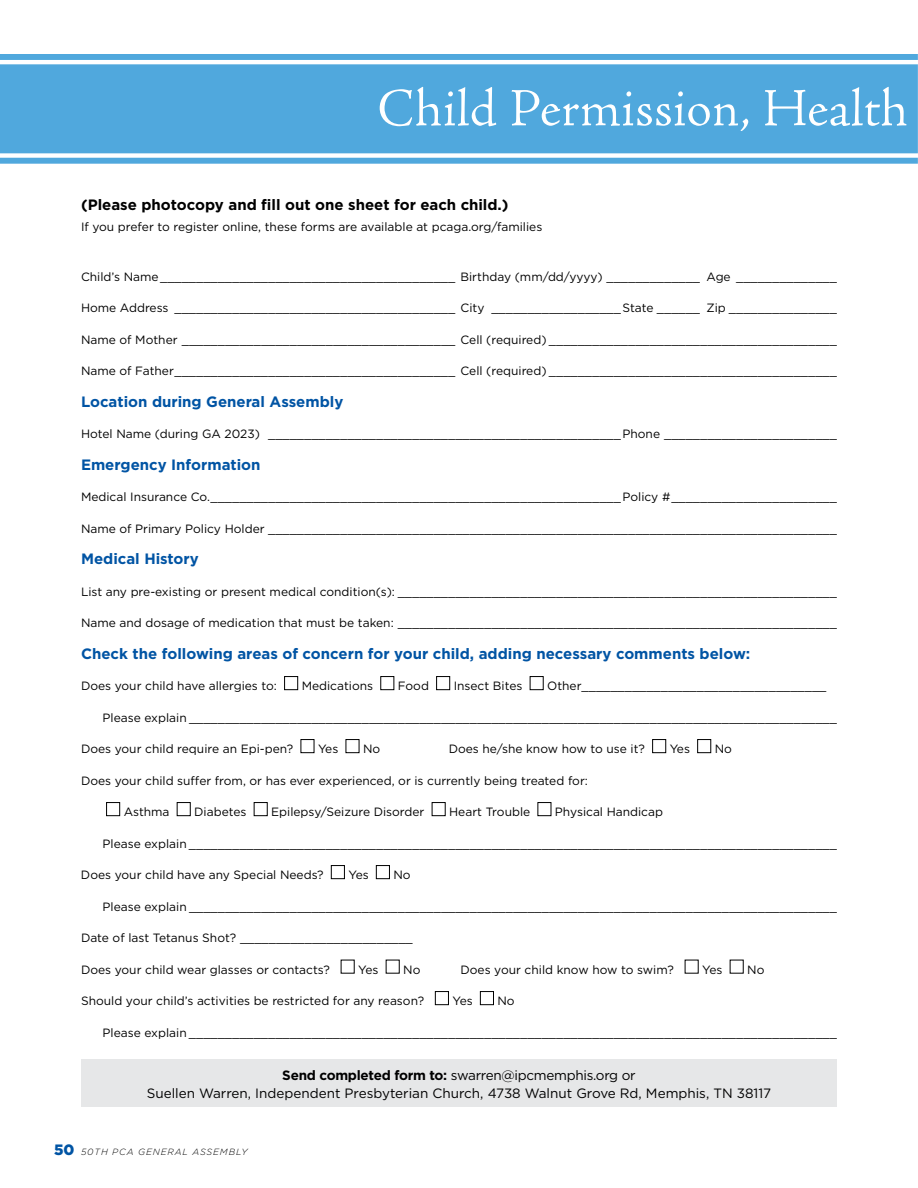
<style>
.page{position:relative;width:918px;height:1188px;background:#fff}
.page>*{position:absolute;margin:0;border:0;box-sizing:border-box;transform-origin:0 0}
.t1{font:300 54px "Adobe Jenson Pro";letter-spacing:.005em;color:#fff}
.t2{font:700 15px "Gotham";color:#0054a4}
.t3{font:700 15px "Gotham";color:#000}
.t4{font:13.5px/18px "Gotham";color:#000;text-align:center}
.t5{font:12px "Gotham";color:#000}
.t6{font:italic 300 9px "Gotham";letter-spacing:.1em;color:#000}
.s1{font-weight:700}
.s2{font-weight:900;font-style:normal;font-size:15px;color:#0054a4}
</style>
<div class="page">
<svg style="left:0;top:54px;width:918px;height:110px;background:#5eafdf"></svg>
<div style="left:284px;top:676px;width:14px;height:14px;border:1px solid #000"></div>
<div style="left:380px;top:676px;width:14px;height:14px;border:1px solid #000"></div>
<div style="left:436px;top:676px;width:14px;height:14px;border:1px solid #000"></div>
<div style="left:530px;top:676px;width:14px;height:14px;border:1px solid #000"></div>
<div style="left:301px;top:739px;width:13px;height:14px;border:1px solid #000"></div>
<div style="left:346px;top:739px;width:13px;height:14px;border:1px solid #000"></div>
<div style="left:652px;top:739px;width:14px;height:14px;border:1px solid #000"></div>
<div style="left:697px;top:739px;width:14px;height:14px;border:1px solid #000"></div>
<div style="left:106px;top:802px;width:14px;height:14px;border:1px solid #000"></div>
<div style="left:177px;top:802px;width:14px;height:14px;border:1px solid #000"></div>
<div style="left:254px;top:802px;width:14px;height:14px;border:1px solid #000"></div>
<div style="left:432px;top:802px;width:14px;height:14px;border:1px solid #000"></div>
<div style="left:537px;top:802px;width:14px;height:14px;border:1px solid #000"></div>
<div style="left:331px;top:865px;width:14px;height:14px;border:1px solid #000"></div>
<div style="left:376px;top:865px;width:14px;height:14px;border:1px solid #000"></div>
<div style="left:435px;top:991px;width:14px;height:14px;border:1px solid #000"></div>
<div style="left:480px;top:991px;width:14px;height:14px;border:1px solid #000"></div>
<div style="left:81px;top:1060px;width:756px;height:47px;background:#e6e7e8"></div>
<h1 class="t1" style="left:377px;top:78px;width:532px">Child Permission, Health</h1>
<p class="t3" style="left:81px;top:195px;width:429px">(Please photocopy and fill out one sheet for each child.)</p>
<p class="t5" style="left:81px;top:219px;width:463px">If you prefer to register online, these forms are available at pcaga.org/families</p>
<p class="t5" style="left:81px;top:269px;width:757px">Child’s Name_________________________________________ Birthday (mm/dd/yyyy) _____________ Age ______________</p>
<p class="t5" style="left:81px;top:300px;width:757px">Home Address _______________________________________ City __________________State ______ Zip _______________</p>
<p class="t5" style="left:81px;top:332px;width:757px">Name of Mother ______________________________________ Cell (required) ________________________________________</p>
<p class="t5" style="left:81px;top:363px;width:757px">Name of Father_______________________________________ Cell (required) ________________________________________</p>
<p class="t2" style="left:81px;top:391px;width:264px">Location during General Assembly</p>
<p class="t5" style="left:81px;top:426px;width:757px">Hotel Name (during GA 2023) _________________________________________________Phone ________________________</p>
<p class="t2" style="left:81px;top:454px;width:181px">Emergency Information</p>
<p class="t5" style="left:81px;top:489px;width:757px">Medical Insurance Co._________________________________________________________Policy #_______________________</p>
<p class="t5" style="left:81px;top:521px;width:757px">Name of Primary Policy Holder _______________________________________________________________________________</p>
<p class="t2" style="left:81px;top:549px;width:119px">Medical History</p>
<p class="t5" style="left:81px;top:584px;width:757px">List any pre-existing or present medical condition(s): _____________________________________________________________</p>
<p class="t5" style="left:81px;top:615px;width:757px">Name and dosage of medication that must be taken: _____________________________________________________________</p>
<p class="t2" style="left:81px;top:643px;width:671px">Check the following areas of concern for your child, adding necessary comments below:</p>
<p class="t5" style="left:81px;top:678px;width:198px">Does your child have allergies to:</p>
<p class="t5" style="left:302px;top:678px;width:73px">Medications</p>
<p class="t5" style="left:398px;top:678px;width:33px">Food</p>
<p class="t5" style="left:454px;top:678px;width:70px">Insect Bites</p>
<p class="t5" style="left:547px;top:678px;width:281px">Other__________________________________</p>
<p class="t5" style="left:103px;top:710px;width:736px">Please explain __________________________________________________________________________________________</p>
<p class="t5" style="left:81px;top:741px;width:214px">Does your child require an Epi-pen?</p>
<p class="t5" style="left:318px;top:741px;width:22px">Yes</p>
<p class="t5" style="left:363px;top:741px;width:19px">No</p>
<p class="t5" style="left:449px;top:741px;width:198px">Does he/she know how to use it?</p>
<p class="t5" style="left:670px;top:741px;width:22px">Yes</p>
<p class="t5" style="left:715px;top:741px;width:19px">No</p>
<p class="t5" style="left:81px;top:773px;width:508px">Does your child suffer from, or has ever experienced, or is currently being treated for:</p>
<p class="t5" style="left:124px;top:804px;width:47px">Asthma</p>
<p class="t5" style="left:194px;top:804px;width:54px">Diabetes</p>
<p class="t5" style="left:271px;top:804px;width:155px">Epilepsy/Seizure Disorder</p>
<p class="t5" style="left:449px;top:804px;width:83px">Heart Trouble</p>
<p class="t5" style="left:555px;top:804px;width:110px">Physical Handicap</p>
<p class="t5" style="left:103px;top:836px;width:736px">Please explain __________________________________________________________________________________________</p>
<p class="t5" style="left:81px;top:867px;width:244px">Does your child have any Special Needs?</p>
<p class="t5" style="left:348px;top:867px;width:22px">Yes</p>
<p class="t5" style="left:393px;top:867px;width:19px">No</p>
<p class="t5" style="left:103px;top:899px;width:736px">Please explain __________________________________________________________________________________________</p>
<p class="t5" style="left:81px;top:930px;width:333px">Date of last Tetanus Shot? ________________________</p>
<p class="t5" style="left:81px;top:962px;width:250px">Does your child wear glasses or contacts?</p>
<p class="t5" style="left:358px;top:962px;width:22px">Yes</p>
<p class="t5" style="left:403px;top:962px;width:19px">No</p>
<p class="t5" style="left:461px;top:962px;width:215px">Does your child know how to swim?</p>
<p class="t5" style="left:702px;top:962px;width:22px">Yes</p>
<p class="t5" style="left:747px;top:962px;width:19px">No</p>
<p class="t5" style="left:81px;top:993px;width:345px">Should your child’s activities be restricted for any reason?</p>
<p class="t5" style="left:452px;top:993px;width:22px">Yes</p>
<p class="t5" style="left:497px;top:993px;width:19px">No</p>
<p class="t5" style="left:103px;top:1025px;width:736px">Please explain __________________________________________________________________________________________</p>
<p class="t4" style="left:147px;top:1066px;width:626px"><span class="s1">Send completed form to:</span> swarren@ipcmemphis.org or<br>Suellen Warren, Independent Presbyterian Church, 4738 Walnut Grove Rd, Memphis, TN 38117</p>
<p class="t6" style="left:54px;top:1146px;width:195px"><span class="s2">50</span> 50TH PCA GENERAL ASSEMBLY</p>
</div>
